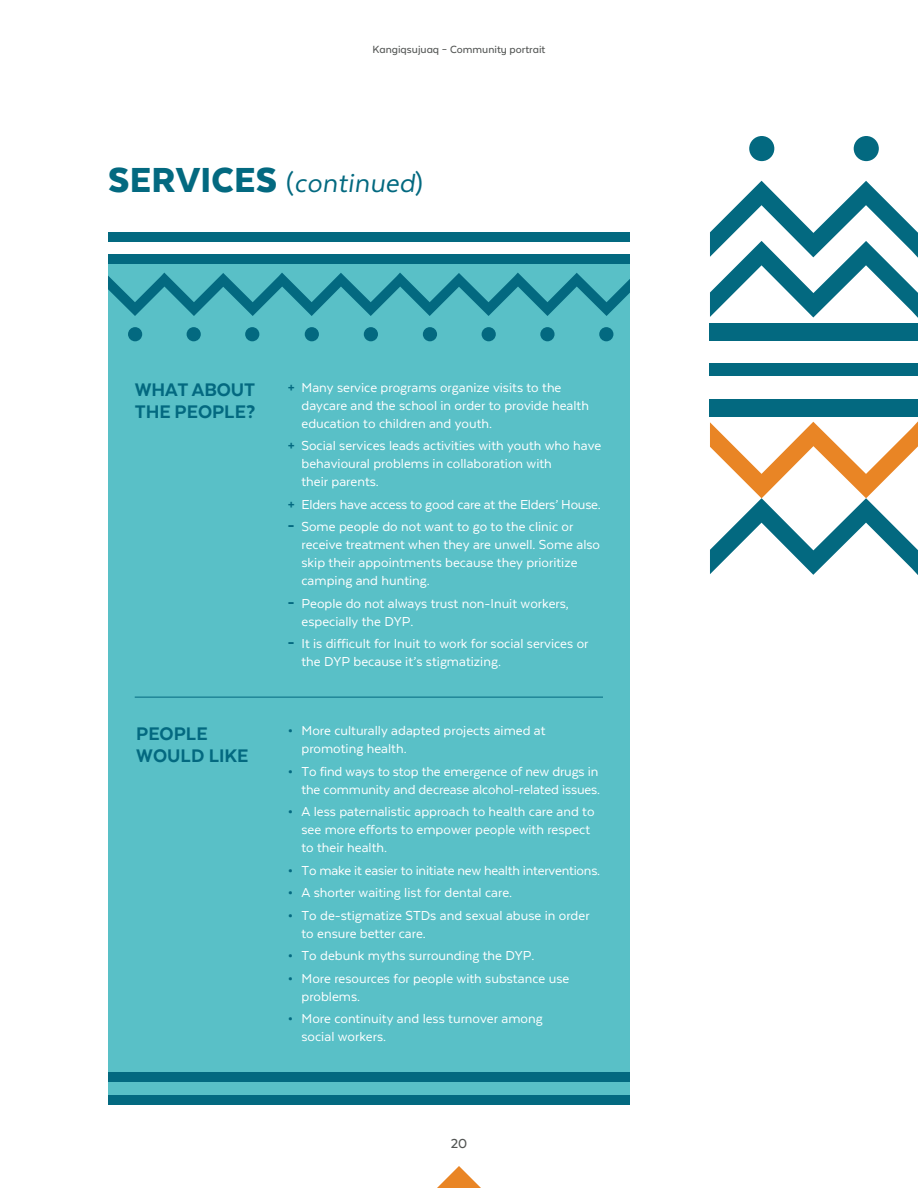
<style>
.page{position:relative;width:918px;height:1188px;background:#fff}
.page>*{position:absolute;margin:0;border:0;box-sizing:border-box;transform-origin:0 0}
.t1{font:italic 30px "Texta";letter-spacing:.01em;color:#036980}
.t2{font:800 21px/22.5px "Texta";color:#036980}
.t3{font:15px/18px "Texta";color:#fff}
.t4{font:500 15px "Texta Alt";color:#535554}
.t5{font:500 12px "Texta Alt";color:#535554}
.s1{font-weight:900;font-style:normal;font-size:40.05px}
.s2{font-style:normal}
.s3{font-family:"Glober";font-weight:700;color:#036980}
.s4{font-family:"Glober";font-weight:800;color:#036980}
</style>
<div class="page">
<svg style="left:437px;top:1166px;width:44px;height:22px"></svg>
<div style="left:854px;top:136px;width:25px;height:25px;background:#036980;border-radius:50%"></div>
<div style="left:749px;top:136px;width:25px;height:25px;background:#036980;border-radius:50%"></div>
<svg style="left:710px;top:181px;width:208px;height:137px"></svg>
<svg style="left:710px;top:421px;width:208px;height:154px"></svg>
<div style="left:710px;top:399px;width:208px;height:17px;background:#036980"></div>
<div style="left:710px;top:323px;width:208px;height:18px;background:#036980"></div>
<div style="left:710px;top:363px;width:208px;height:12px;background:#036980"></div>
<div style="left:108px;top:254px;width:522px;height:851px;background:#59c0c7"></div>
<div style="left:599px;top:327px;width:14px;height:14px;background:#036980;border-radius:50%"></div>
<div style="left:540px;top:327px;width:15px;height:14px;background:#036980;border-radius:50%"></div>
<div style="left:482px;top:327px;width:14px;height:14px;background:#036980;border-radius:50%"></div>
<div style="left:423px;top:327px;width:14px;height:14px;background:#036980;border-radius:50%"></div>
<div style="left:364px;top:327px;width:14px;height:14px;background:#036980;border-radius:50%"></div>
<div style="left:305px;top:327px;width:14px;height:14px;background:#036980;border-radius:50%"></div>
<div style="left:245px;top:327px;width:14px;height:14px;background:#036980;border-radius:50%"></div>
<div style="left:187px;top:327px;width:14px;height:14px;background:#036980;border-radius:50%"></div>
<div style="left:128px;top:327px;width:14px;height:14px;background:#036980;border-radius:50%"></div>
<svg style="left:108px;top:273px;width:522px;height:43px"></svg>
<div style="left:108px;top:254px;width:522px;height:10px;background:#036980"></div>
<div style="left:108px;top:232px;width:522px;height:10px;background:#036980"></div>
<div style="left:108px;top:1095px;width:522px;height:10px;background:#036980"></div>
<div style="left:108px;top:1072px;width:522px;height:10px;background:#036980"></div>
<hr style="left:135px;top:697px;width:468px;height:1px;background:#036980">
<p class="t5" style="left:373px;top:43px;width:174px">Kangiqsujuaq – Community portrait</p>
<h1 class="t1" style="left:108px;top:168px;width:316px"><span class="s1">SERVICES</span> <span class="s2">(</span>continued<span class="s2">)</span></h1>
<h2 class="t2" style="left:135px;top:378px;width:122px">WHAT ABOUT<br>THE PEOPLE?</h2>
<p class="t3" style="left:301px;top:378px;width:289px;text-indent:-14px"><span class="s3">+</span> Many service programs organize visits to the daycare and the school in order to provide health education to children and youth.</p>
<p class="t3" style="left:301px;top:436px;width:301px;text-indent:-14px"><span class="s3">+</span> Social services leads activities with youth who have behavioural problems in collaboration with<br>their parents.</p>
<p class="t3" style="left:288px;top:493px;width:314px;line-height:22.5px"><span class="s3">+</span> Elders have access to good care at the Elders’ House. <span class="s4">−</span> Some people do not want to go to the clinic or</p>
<p class="t3" style="left:301px;top:535px;width:300px">receive treatment when they are unwell. Some also skip their appointments because they prioritize camping and hunting.</p>
<p class="t3" style="left:301px;top:594px;width:269px;text-indent:-14px"><span class="s4">−</span> People do not always trust non-Inuit workers, especially the DYP.</p>
<p class="t3" style="left:301px;top:634px;width:288px;text-indent:-14px"><span class="s4">−</span> It is difficult for Inuit to work for social services or the DYP because it’s stigmatizing.</p>
<h2 class="t2" style="left:136px;top:722px;width:114px">PEOPLE<br>WOULD LIKE</h2>
<p class="t3" style="left:301px;top:721px;width:246px;text-indent:-14px"><span class="s3">•</span> More culturally adapted projects aimed at promoting health.</p>
<p class="t3" style="left:288px;top:762px;width:314px;text-align:right"><span class="s3">•</span> To find ways to stop the emergence of new drugs in the community and decrease alcohol-related issues.</p>
<p class="t3" style="left:301px;top:802px;width:295px;text-indent:-14px"><span class="s3">•</span> A less paternalistic approach to health care and to see more efforts to empower people with respect to their health.</p>
<p class="t3" style="left:288px;top:861px;width:314px"><span class="s3">•</span> To make it easier to initiate new health interventions.</p>
<p class="t3" style="left:288px;top:883px;width:226px"><span class="s3">•</span> A shorter waiting list for dental care.</p>
<p class="t3" style="left:301px;top:906px;width:290px;text-indent:-14px"><span class="s3">•</span> To de-stigmatize STDs and sexual abuse in order to ensure better care.</p>
<p class="t3" style="left:288px;top:946px;width:248px"><span class="s3">•</span> To debunk myths surrounding the DYP.</p>
<p class="t3" style="left:301px;top:969px;width:269px;text-indent:-14px"><span class="s3">•</span> More resources for people with substance use problems.</p>
<p class="t3" style="left:301px;top:1009px;width:243px;text-indent:-14px"><span class="s3">•</span> More continuity and less turnover among social workers.</p>
<p class="t4" style="left:451px;top:1136px;width:18px">20</p>
</div>
